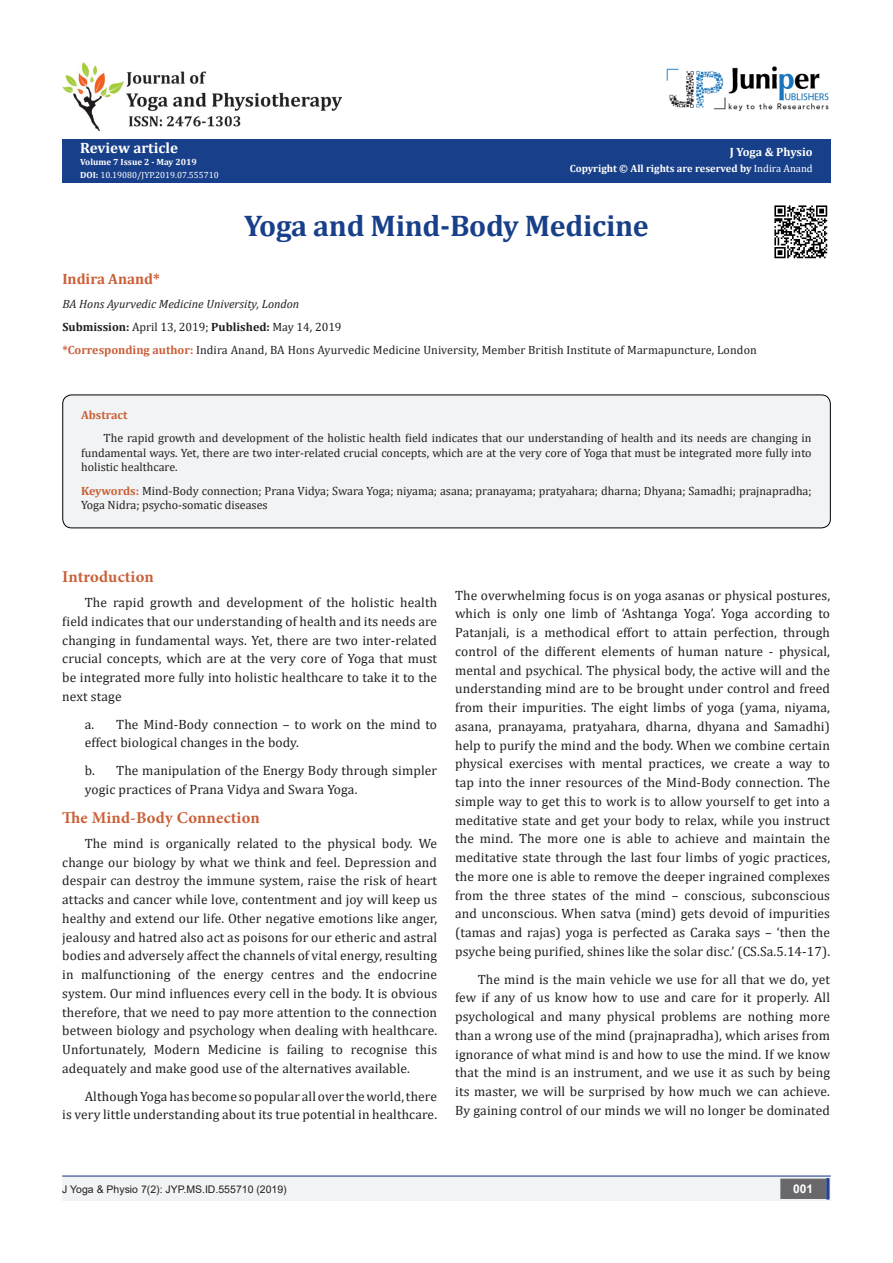
<style>
.page{position:relative;width:893px;height:1263px;background:#fff}
.page>*{position:absolute;margin:0;border:0;box-sizing:border-box;transform-origin:0 0}
.t1{font:700 30px "Cambria";letter-spacing:-.01em;color:#183f89}
.List_Paragraph{font:700 16.5px "Minion Pro";letter-spacing:.01em;color:#ca5f37}
.t2{font:700 15px "Cambria";color:#fff}
.t3{font:700 15px "Cambria";color:#ca5f37}
.t4{font:13.5px/18.8px "Cambria";letter-spacing:.01em;color:#231f20;text-align:justify}
.t5{font:12px/14.4px "Cambria";color:#231f20;text-align:justify}
.t6{font:italic 12px "Cambria";color:#231f20}
.t7{font:700 12px "Cambria";letter-spacing:-.005em;color:#fff}
.t8{font:700 12px "Cambria";color:#ca5f37}
.t9{font:700 12px "Arial";color:#fff}
.t10{font:700 10.5px "Cambria";color:#fff}
.t11{font:10.5px "Arial";color:#231f20}
.t12{font:9px "Cambria";color:#fff}
.t13{font:700 9px "Cambria";color:#fff}
.s1{font-weight:700}
.s2{font-weight:400}
.s3{font-weight:700;color:#ca5f37}
</style>
<div class="page">
<div style="left:62px;top:139px;width:769px;height:44px;background:#183f89"></div>
<hr style="left:62px;top:1175px;width:769px;height:1px;background:#253f8e">
<div style="left:62px;top:1177px;width:494px;height:24px;background:#f2f3f4"></div>
<div style="left:510px;top:1177px;width:321px;height:24px;background:#f2f3f4"></div>
<div style="left:781px;top:1179px;width:44px;height:19px;background:#68676a"></div>
<div style="left:780px;top:1178px;width:46px;height:21px;border:2px solid #68676a"></div>
<div style="left:826px;top:1178px;width:3px;height:21px;background:#253f8e;border:2px solid #253f8e"></div>
<img style="left:666px;top:66px;width:163px;height:45px">
<img style="left:62px;top:62px;width:279px;height:68px">
<div style="left:63px;top:395px;width:767px;height:133px;background:#f2f3f4;border-radius:9px"></div>
<div style="left:62px;top:395px;width:769px;height:133px;border:1px solid #000;border-radius:9px"></div>
<img style="left:774px;top:205px;width:54px;height:54px">
<p class="t2" style="left:80px;top:137px;width:99px">Review article</p>
<p class="t13" style="left:80px;top:156px;width:118px">Volume 7 Issue 2 - May 2019</p>
<p class="t12" style="left:80px;top:169px;width:140px"><span class="s1">DOI:</span> 10.19080/JYP.2019.07.555710</p>
<p class="t7" style="left:730px;top:144px;width:84px">J Yoga &amp; Physio</p>
<p class="t10" style="left:570px;top:161px;width:244px">Copyright © All rights are reserved by <span class="s2">Indira Anand</span></p>
<p class="t1" style="left:244px;top:205px;width:406px">Yoga and Mind-Body Medicine</p>
<p class="t3" style="left:62px;top:268px;width:99px">Indira Anand*</p>
<p class="t6" style="left:62px;top:295px;width:238px">BA Hons Ayurvedic Medicine University, London</p>
<p class="t5" style="left:62px;top:320px;width:281px"><span class="s1">Submission:</span> April 13, 2019; <span class="s1">Published:</span> May 14, 2019</p>
<p class="t5" style="left:62px;top:343px;width:696px"><span class="s3">*Corresponding author:</span> Indira Anand, BA Hons Ayurvedic Medicine University, Member British Institute of Marmapuncture, London</p>
<p class="t8" style="left:81px;top:406px;width:48px">Abstract</p>
<p class="t5" style="left:81px;top:431px;width:732px;text-indent:22px">The rapid growth and development of the holistic health field indicates that our understanding of health and its needs are changing in fundamental ways. Yet, there are two inter-related crucial concepts, which are at the very core of Yoga that must be integrated more fully into holistic healthcare.</p>
<p class="t5" style="left:81px;top:483px;width:732px"><span class="s3">Keywords:</span> Mind-Body connection; Prana Vidya; Swara Yoga; niyama; asana; pranayama; pratyahara; dharna; Dhyana; Samadhi; prajnapradha;<br>Yoga Nidra; psycho-somatic diseases</p>
<p class="List_Paragraph" style="left:62px;top:565px;width:93px">Introduction</p>
<p class="t4" style="left:62px;top:593px;width:376px;text-indent:22px">The rapid growth and development of the holistic health field indicates that our understanding of health and its needs are changing in fundamental ways. Yet, there are two inter-related crucial concepts, which are at the very core of Yoga that must be integrated more fully into holistic healthcare to take it to the next stage</p>
<p class="t4" style="left:85px;top:714px;width:354px">a. The Mind-Body connection – to work on the mind to effect biological changes in the body.</p>
<p class="t4" style="left:85px;top:761px;width:354px">b. The manipulation of the Energy Body through simpler yogic practices of Prana Vidya and Swara Yoga.</p>
<p class="List_Paragraph" style="left:62px;top:806px;width:199px">The Mind-Body Connection</p>
<p class="t4" style="left:62px;top:834px;width:376px;text-indent:22px">The mind is organically related to the physical body. We change our biology by what we think and feel. Depression and despair can destroy the immune system, raise the risk of heart attacks and cancer while love, contentment and joy will keep us healthy and extend our life. Other negative emotions like anger, jealousy and hatred also act as poisons for our etheric and astral bodies and adversely affect the channels of vital energy, resulting in malfunctioning of the energy centres and the endocrine system. Our mind influences every cell in the body. It is obvious therefore, that we need to pay more attention to the connection between biology and psychology when dealing with healthcare.<br>Unfortunately, Modern Medicine is failing to recognise this adequately and make good use of the alternatives available.</p>
<p class="t4" style="left:62px;top:1086px;width:376px;text-align:right">Although Yoga has become so popular all over the world, there<br>is very little understanding about its true potential in healthcare.</p>
<p class="t4" style="left:455px;top:585px;width:376px">The overwhelming focus is on yoga asanas or physical postures, which is only one limb of ‘Ashtanga Yoga’. Yoga according to Patanjali, is a methodical effort to attain perfection, through control of the different elements of human nature - physical, mental and psychical. The physical body, the active will and the understanding mind are to be brought under control and freed from their impurities. The eight limbs of yoga (yama, niyama, asana, pranayama, pratyahara, dharna, dhyana and Samadhi) help to purify the mind and the body. When we combine certain physical exercises with mental practices, we create a way to tap into the inner resources of the Mind-Body connection. The simple way to get this to work is to allow yourself to get into a meditative state and get your body to relax, while you instruct the mind. The more one is able to achieve and maintain the meditative state through the last four limbs of yogic practices, the more one is able to remove the deeper ingrained complexes from the three states of the mind – conscious, subconscious and unconscious. When satva (mind) gets devoid of impurities (tamas and rajas) yoga is perfected as Caraka says – ‘then the psyche being purified, shines like the solar disc.’ (CS.Sa.5.14-17).</p>
<p class="t4" style="left:455px;top:969px;width:376px;text-indent:22px">The mind is the main vehicle we use for all that we do, yet few if any of us know how to use and care for it properly. All psychological and many physical problems are nothing more than a wrong use of the mind (prajnapradha), which arises from ignorance of what mind is and how to use the mind. If we know that the mind is an instrument, and we use it as such by being its master, we will be surprised by how much we can achieve.<br>By gaining control of our minds we will no longer be dominated</p>
<p class="t11" style="left:62px;top:1182px;width:226px">J Yoga &amp; Physio 7(2): JYP.MS.ID.555710 (2019)</p>
<p class="t9" style="left:793px;top:1180px;width:22px">001</p>
</div>
